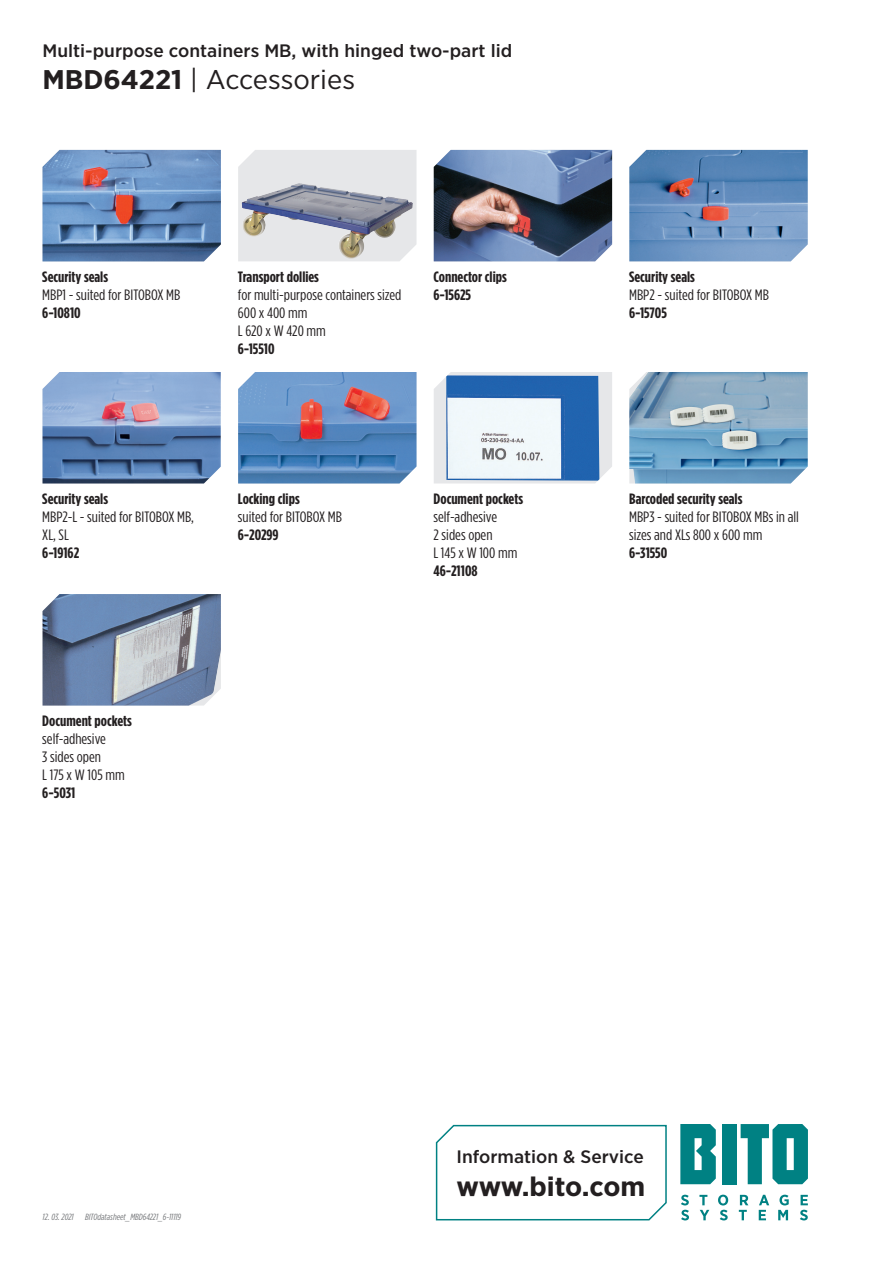
<style>
.page{position:relative;width:893px;height:1263px;background:#fff}
.page>*{position:absolute;margin:0;border:0;box-sizing:border-box;transform-origin:0 0}
.t1{font:27px "Gotham Narrow";color:#231f20;scale:1.1 1}
.t2{font:700 27px "Gotham Narrow";letter-spacing:-.015em;color:#231f20;scale:1.1 1}
.t3{font:500 18px "Gotham Narrow";color:#231f20;scale:1.1 1}
.t4{font:15px/18px "Gotham Condensed";color:#231f20;scale:1.1 1}
.t5{font:700 15px/18px "Gotham Condensed";color:#231f20;scale:1.1 1}
.t6{font:italic 9px "Gotham Condensed";color:#76787b;scale:1.1 1}
.s1{font-weight:700}
</style>
<div class="page">
<div style="left:723px;top:1124px;width:14px;height:60px;background:#008183"></div>
<svg style="left:680px;top:1124px;width:36px;height:60px;background:#229193"></svg>
<svg style="left:741px;top:1124px;width:67px;height:60px"></svg>
<svg style="left:681px;top:1195px;width:8px;height:25px"></svg>
<svg style="left:699px;top:1195px;width:10px;height:25px"></svg>
<svg style="left:718px;top:1195px;width:10px;height:25px"></svg>
<svg style="left:739px;top:1195px;width:9px;height:25px"></svg>
<svg style="left:759px;top:1195px;width:10px;height:25px"></svg>
<svg style="left:778px;top:1195px;width:11px;height:25px"></svg>
<svg style="left:800px;top:1195px;width:8px;height:25px"></svg>
<svg style="left:435px;top:1124px;width:232px;height:97px"></svg>
<img style="left:43px;top:594px;width:178px;height:111px">
<img style="left:629px;top:372px;width:179px;height:111px">
<svg style="left:434px;top:372px;width:178px;height:111px;background:#e7e8ea"></svg>
<img style="left:446px;top:375px;width:153px;height:106px">
<img style="left:238px;top:372px;width:178px;height:111px">
<img style="left:43px;top:372px;width:178px;height:111px">
<img style="left:629px;top:150px;width:179px;height:111px">
<img style="left:434px;top:150px;width:178px;height:111px">
<div style="left:238px;top:150px;width:178px;height:111px;background:#e6e7e9"></div>
<img style="left:241px;top:183px;width:172px;height:77px">
<img style="left:43px;top:150px;width:178px;height:111px">
<p class="t3" style="left:43px;top:39px;width:428px">Multi-purpose containers MB, with hinged two-part lid</p>
<h1 class="t1" style="left:43px;top:63px;width:286px"><span class="s1">MBD64221</span> | Accessories</h1>
<p class="t5" style="left:42px;top:268px;width:61px">Security seals</p>
<p class="t4" style="left:42px;top:286px;width:127px">MBP1 - suited for BITOBOX MB</p>
<p class="t5" style="left:42px;top:304px;width:36px">6-10810</p>
<p class="t5" style="left:238px;top:268px;width:75px">Transport dollies</p>
<p class="t4" style="left:238px;top:285px;width:150px">for multi-purpose containers sized<br>600 x 400 mm<br>L 620 x W 420 mm</p>
<p class="t5" style="left:238px;top:340px;width:35px">6-15510</p>
<p class="t5" style="left:433px;top:268px;width:68px">Connector clips<br>6-15625</p>
<p class="t5" style="left:42px;top:490px;width:61px">Security seals</p>
<p class="t4" style="left:42px;top:508px;width:139px">MBP2-L - suited for BITOBOX MB,<br>XL, SL</p>
<p class="t5" style="left:42px;top:544px;width:35px">6-19162</p>
<p class="t5" style="left:238px;top:490px;width:58px">Locking clips</p>
<p class="t4" style="left:238px;top:508px;width:96px">suited for BITOBOX MB</p>
<p class="t5" style="left:238px;top:526px;width:39px">6-20299</p>
<p class="t5" style="left:42px;top:712px;width:83px">Document pockets</p>
<p class="t4" style="left:42px;top:730px;width:76px">self-adhesive<br>3 sides open<br>L 175 x W 105 mm</p>
<p class="t5" style="left:42px;top:784px;width:32px">6-5031</p>
<p class="t5" style="left:433px;top:490px;width:83px">Document pockets</p>
<p class="t4" style="left:433px;top:508px;width:78px">self-adhesive<br>2 sides open<br>L 145 x W 100 mm</p>
<p class="t5" style="left:433px;top:562px;width:42px">46-21108</p>
<p class="t5" style="left:629px;top:268px;width:61px">Security seals</p>
<p class="t4" style="left:629px;top:285px;width:129px">MBP2 - suited for BITOBOX MB</p>
<p class="t5" style="left:629px;top:304px;width:36px">6-15705</p>
<p class="t5" style="left:629px;top:490px;width:104px">Barcoded security seals</p>
<p class="t4" style="left:629px;top:508px;width:156px">MBP3 - suited for BITOBOX MBs in all sizes and XLs 800 x 600 mm</p>
<p class="t5" style="left:629px;top:544px;width:36px">6-31550</p>
<p class="t6" style="left:43px;top:1212px;width:30px">12. 03. 2021</p>
<p class="t6" style="left:85px;top:1212px;width:89px">BITOdatasheet_MBD64221_6-11119</p>
<p class="t3" style="left:457px;top:1145px;width:172px">Information &amp; Service</p>
<h1 class="t2" style="left:457px;top:1169px;width:173px">www.bito.com</h1>
</div>
